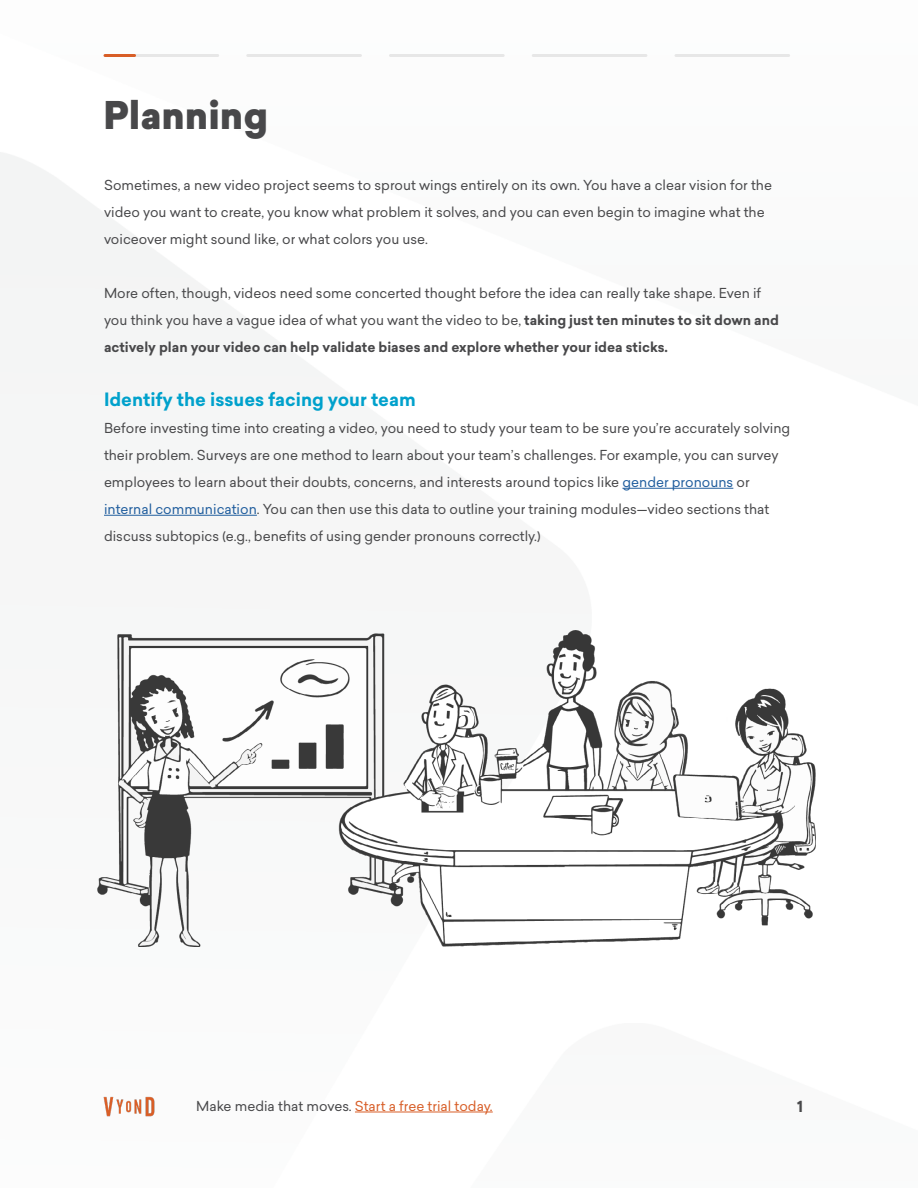
<style>
.page{position:relative;width:918px;height:1188px;background:#fff}
.page>*{position:absolute;margin:0;border:0;box-sizing:border-box;transform-origin:0 0}
.t1{font:900 37.5px "Sailec";color:#48484a}
.t2{font:700 18px "Sailec";color:#00a1cc}
.t3{font:700 15px "Sailec";color:#48484a}
.t4{font:13.5px/27px "Sailec";color:#48484a}
.t5{font:13.5px "Sailec";color:#d85f29}
.s1{font-weight:700}
.s2{color:#215e9e}
.s3{color:#48484a}
</style>
<div class="page">
<img style="left:0;top:54px;width:816px;height:1058px">
<hr style="left:622px;top:488px;width:111px;height:1px;background:#215e9e">
<hr style="left:104px;top:515px;width:153px;height:1px;background:#215e9e">
<hr style="left:355px;top:1112px;width:138px;height:1px;background:#d85f29">
<img style="left:98px;top:1091px;width:63px;height:26px">
<img style="left:97px;top:631px;width:718px;height:315px">
<hr style="left:105px;top:54px;width:113px;height:3px;background:#e7e7e7">
<hr style="left:533px;top:54px;width:113px;height:3px;background:#e7e7e7">
<hr style="left:248px;top:54px;width:112px;height:3px;background:#e7e7e7">
<hr style="left:676px;top:54px;width:113px;height:3px;background:#e7e7e7">
<hr style="left:390px;top:54px;width:113px;height:3px;background:#e7e7e7">
<hr style="left:105px;top:54px;width:30px;height:3px;background:#d85e27">
<h1 class="t1" style="left:103px;top:88px;width:166px">Planning</h1>
<p class="t4" style="left:104px;top:171px;width:670px">Sometimes, a new video project seems to sprout wings entirely on its own. You have a clear vision for the video you want to create, you know what problem it solves, and you can even begin to imagine what the voiceover might sound like, or what colors you use.</p>
<p class="t4" style="left:104px;top:279px;width:676px">More often, though, videos need some concerted thought before the idea can really take shape. Even if you think you have a vague idea of what you want the video to be, <span class="s1">taking just ten minutes to sit down and actively plan your video can help validate biases and explore whether your idea sticks.</span></p>
<h2 class="t2" style="left:104px;top:386px;width:313px">Identify the issues facing your team</h2>
<p class="t4" style="left:104px;top:414px;width:688px">Before investing time into creating a video, you need to study your team to be sure you’re accurately solving their problem. Surveys are one method to learn about your team’s challenges. For example, you can survey employees to learn about their doubts, concerns, and interests around topics like <span class="s2">gender pronouns</span> or <span class="s2">internal communication</span>. You can then use this data to outline your training modules—video sections that discuss subtopics (e.g., benefits of using gender pronouns correctly.)</p>
<p class="t5" style="left:196px;top:1096px;width:298px"><span class="s3">Make media that moves.</span> Start a free trial today.</p>
<p class="t3" style="left:797px;top:1096px;width:7px">1</p>
</div>
